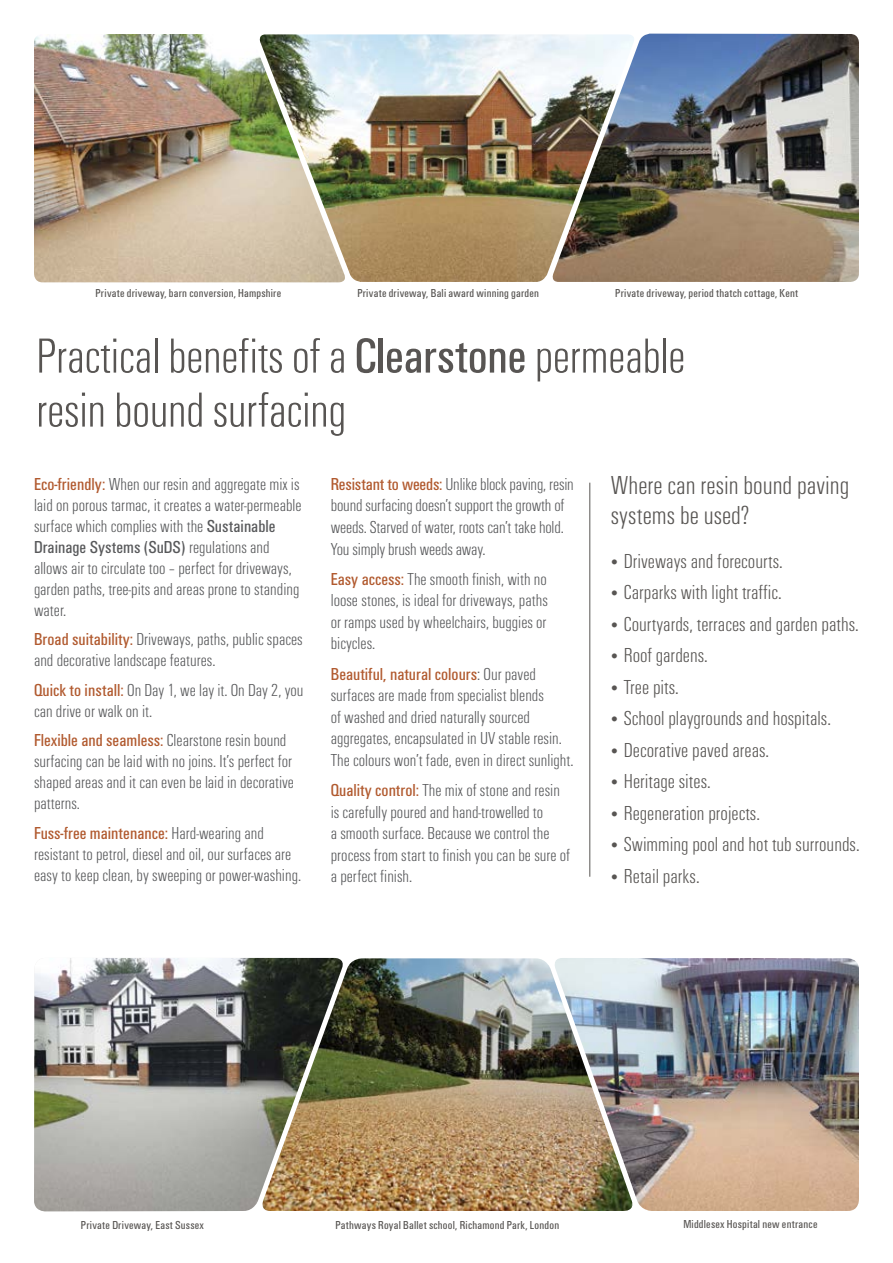
<style>
.page{position:relative;width:893px;height:1263px;background:#fff}
.page>*{position:absolute;margin:0;border:0;box-sizing:border-box;transform-origin:0 0}
.t1{font:300 condensed 51px/54px "Unitus T";letter-spacing:-.01em;color:#585553}
.t2{font:300 condensed 27px/30px "Unitus T";color:#585553}
.t3{font:300 condensed 21px "Unitus T";color:#585553}
.t4{font:300 condensed 18px/21.6px "Unitus T";color:#58595b}
.t5{font:condensed 12px "Unitus T";letter-spacing:.015em;color:#585553}
.s1{font-weight:400}
.s2{font-weight:400;color:#b15a2f}
.s3{font-size:18px}
</style>
<div class="page">
<img style="left:637px;top:34px;width:222px;height:248px">
<img style="left:34px;top:34px;width:224px;height:248px">
<img style="left:258px;top:34px;width:379px;height:248px">
<img style="left:635px;top:958px;width:224px;height:253px">
<img style="left:34px;top:958px;width:225px;height:253px">
<img style="left:259px;top:958px;width:376px;height:253px">
<hr style="left:590px;top:483px;width:1px;height:394px;background:#585553">
<p class="t5" style="left:95px;top:286px;width:187px">Private driveway, barn conversion, Hampshire</p>
<p class="t5" style="left:357px;top:286px;width:183px">Private driveway, Bali award winning garden</p>
<p class="t5" style="left:615px;top:286px;width:185px">Private driveway, period thatch cottage, Kent</p>
<h1 class="t1" style="left:36px;top:328px;width:651px">Practical benefits of a <span class="s1">Clearstone</span> permeable resin bound surfacing</h1>
<p class="t4" style="left:34px;top:473px;width:269px;line-height:21px"><span class="s2">Eco-friendly:</span> When our resin and aggregate mix is laid on porous tarmac, it creates a water-permeable surface which complies with the <span class="s1">Sustainable Drainage Systems (SuDS)</span> regulations and allows air to circulate too – perfect for driveways, garden paths, tree-pits and areas prone to standing water.</p>
<p class="t4" style="left:34px;top:628px;width:270px;line-height:21px"><span class="s2">Broad suitability:</span> Driveways, paths, public spaces and decorative landscape features.</p>
<p class="t4" style="left:34px;top:679px;width:271px;line-height:21px"><span class="s2">Quick to install:</span> On Day 1, we lay it. On Day 2, you can drive or walk on it.</p>
<p class="t4" style="left:34px;top:729px;width:262px;line-height:21px"><span class="s2">Flexible and seamless:</span> Clearstone resin bound surfacing can be laid with no joins. It’s perfect for shaped areas and it can even be laid in decorative patterns.</p>
<p class="t4" style="left:34px;top:822px;width:269px;line-height:21px"><span class="s2">Fuss-free maintenance:</span> Hard-wearing and resistant to petrol, diesel and oil, our surfaces are easy to keep clean, by sweeping or power-washing.</p>
<p class="t4" style="left:331px;top:473px;width:245px"><span class="s2">Resistant to weeds:</span> Unlike block paving, resin bound surfacing doesn’t support the growth of weeds. Starved of water, roots can’t take hold.<br>You simply brush weeds away.</p>
<p class="t4" style="left:331px;top:567px;width:219px;text-align:justify"><span class="s2">Easy access:</span> The smooth finish, with no loose stones, is ideal for driveways, paths or ramps used by wheelchairs, buggies or bicycles.</p>
<p class="t4" style="left:331px;top:662px;width:244px"><span class="s2">Beautiful, natural colours</span>: Our paved surfaces are made from specialist blends<br>of washed and dried naturally sourced aggregates, encapsulated in UV stable resin.<br>The colours won’t fade, even in direct sunlight.</p>
<p class="t4" style="left:331px;top:779px;width:241px"><span class="s2">Quality control:</span> The mix of stone and resin is carefully poured and hand-trowelled to<br>a smooth surface. Because we control the process from start to finish you can be sure of a perfect finish.</p>
<h2 class="t2" style="left:611px;top:470px;width:240px">Where can resin bound paving systems be used?</h2>
<p class="t3" style="left:609px;top:549px;width:176px"><span class="s3">•</span> Driveways and forecourts.</p>
<p class="t3" style="left:609px;top:580px;width:175px"><span class="s3">•</span> Carparks with light traffic.</p>
<p class="t3" style="left:609px;top:612px;width:252px"><span class="s3">•</span> Courtyards, terraces and garden paths.</p>
<p class="t3" style="left:609px;top:643px;width:101px"><span class="s3">•</span> Roof gardens.</p>
<p class="t3" style="left:609px;top:675px;width:72px"><span class="s3">•</span> Tree pits.</p>
<p class="t3" style="left:609px;top:706px;width:224px"><span class="s3">•</span> School playgrounds and hospitals.</p>
<p class="t3" style="left:609px;top:738px;width:162px"><span class="s3">•</span> Decorative paved areas.</p>
<p class="t3" style="left:609px;top:769px;width:104px"><span class="s3">•</span> Heritage sites.</p>
<p class="t3" style="left:609px;top:801px;width:153px"><span class="s3">•</span> Regeneration projects.</p>
<p class="t3" style="left:609px;top:832px;width:253px"><span class="s3">•</span> Swimming pool and hot tub surrounds.</p>
<p class="t3" style="left:609px;top:864px;width:92px"><span class="s3">•</span> Retail parks.</p>
<p class="t5" style="left:81px;top:1218px;width:125px">Private Driveway, East Sussex</p>
<p class="t5" style="left:335px;top:1218px;width:225px">Pathways Royal Ballet school, Richamond Park, London</p>
<p class="t5" style="left:683px;top:1217px;width:136px">Middlesex Hospital new entrance</p>
</div>
